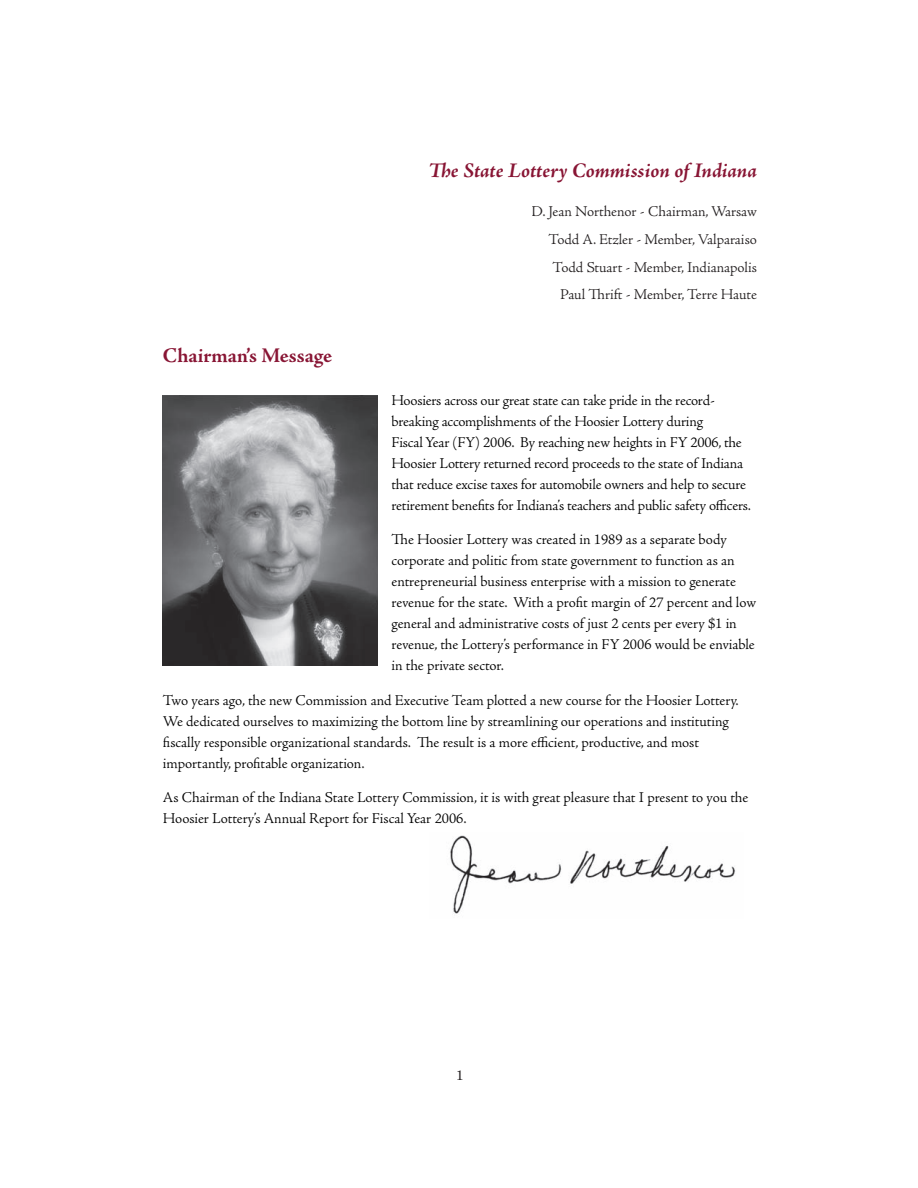
<style>
.page{position:relative;width:918px;height:1188px;background:#fff}
.page>*{position:absolute;margin:0;border:0;box-sizing:border-box;transform-origin:0 0}
.t1{font:italic 700 21px "Adobe Jenson Pro";letter-spacing:-.005em;color:#881534}
.t2{font:700 21px "Adobe Jenson Pro";letter-spacing:-.005em;color:#881534}
.t3{font:300 15px/21px "Adobe Jenson Pro";letter-spacing:-.005em;color:#000001}
.t4{font:300 15px/27.8px "Adobe Jenson Pro";color:#231f20;text-align:right}
.t5{font:15px "Adobe Jenson Pro";color:#231f20}
</style>
<div class="page">
<img style="left:450px;top:835px;width:285px;height:79px">
<img style="left:162px;top:395px;width:216px;height:270px">
<h1 class="t2" style="left:163px;top:343px;width:171px">Chairman’s Message</h1>
<h1 class="t1" style="left:428px;top:159px;width:330px">The State Lottery Commission of Indiana</h1>
<p class="t4" style="left:531px;top:198px;width:227px">D. Jean Northenor - Chairman, Warsaw Todd A. Etzler - Member, Valparaiso Todd Stuart - Member, Indianapolis Paul Thrift - Member, Terre Haute</p>
<p class="t3" style="left:392px;top:390px;width:361px">Hoosiers across our great state can take pride in the record&shy;breaking accomplishments of the Hoosier Lottery during<br>Fiscal Year (FY) 2006. By reaching new heights in FY 2006, the Hoosier Lottery returned record proceeds to the state of Indiana that reduce excise taxes for automobile owners and help to secure retirement benefits for Indiana’s teachers and public safety officers.</p>
<p class="t3" style="left:392px;top:529px;width:366px">The Hoosier Lottery was created in 1989 as a separate body corporate and politic from state government to function as an entrepreneurial business enterprise with a mission to generate revenue for the state. With a profit margin of 27 percent and low general and administrative costs of just 2 cents per every $1 in revenue, the Lottery’s performance in FY 2006 would be enviable in the private sector.</p>
<p class="t3" style="left:163px;top:690px;width:577px">Two years ago, the new Commission and Executive Team plotted a new course for the Hoosier Lottery.<br>We dedicated ourselves to maximizing the bottom line by streamlining our operations and instituting fiscally responsible organizational standards. The result is a more efficient, productive, and most importantly, profitable organization.</p>
<p class="t3" style="left:163px;top:787px;width:587px">As Chairman of the Indiana State Lottery Commission, it is with great pleasure that I present to you the<br>Hoosier Lottery’s Annual Report for Fiscal Year 2006.</p>
<p class="t5" style="left:456px;top:1067px;width:9px">1</p>
</div>
